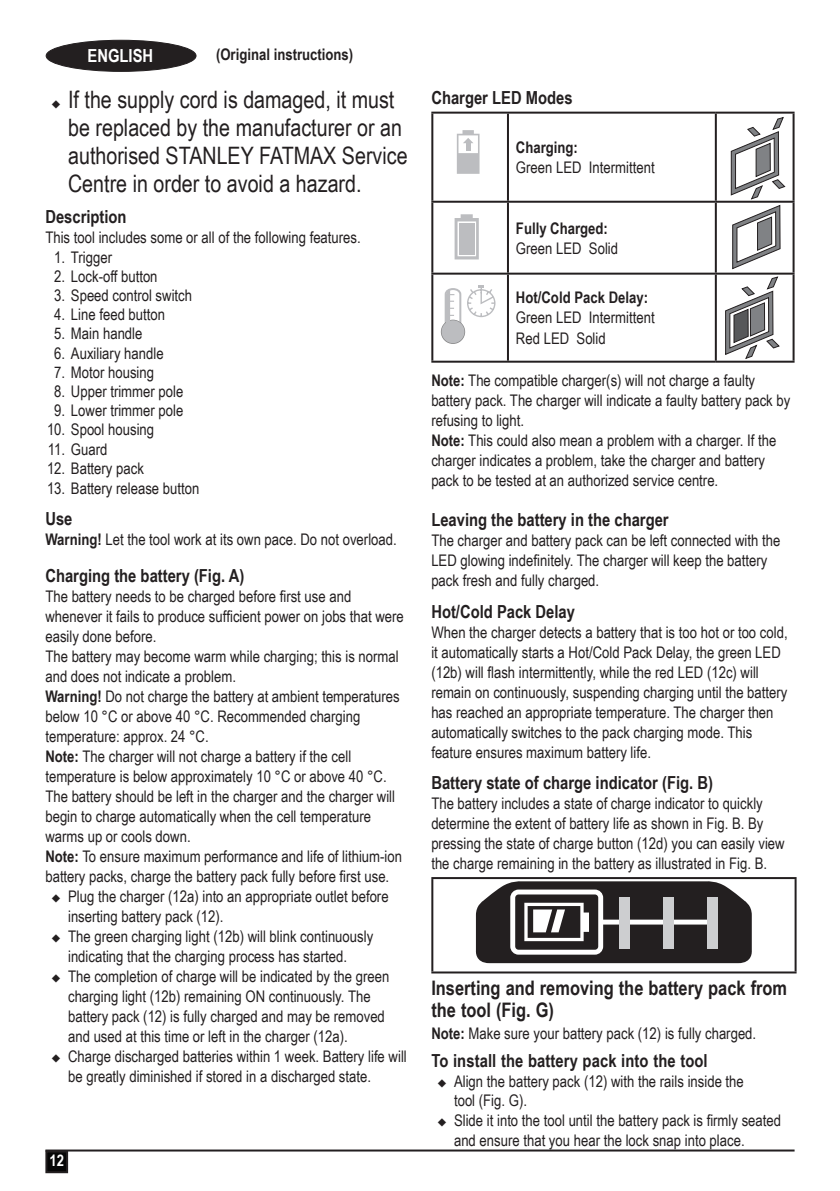
<style>
.page{position:relative;width:840px;height:1191px;background:#fff}
.page>*{position:absolute;margin:0;border:0;box-sizing:border-box;transform-origin:0 0}
.bullet1{font:24px/28px "Arial Narrow";color:#231f20}
.H_-_Main{font:700 20px/22px "Arial Narrow";color:#231f20}
.H_-_Subhead1{font:700 18px "Arial Narrow";color:#231f20}
.body{font:700 18px "Arial Narrow";color:#231f20}
.t1{font:700 18px "Arial Narrow";color:#fff}
.body-2{font:16px/20px "Arial Narrow";color:#231f20}
.bullet1-2{font:16px/20px "Arial Narrow";color:#231f20}
.list{font:16px "Arial Narrow";color:#231f20}
.body-3{font:700 16px "Arial Narrow";color:#231f20}
.B_-__Base{font:16px "Arial Narrow";color:#231f20}
.t2{font:700 16px "Arial Narrow";color:#fff}
.s1{font-weight:700}
</style>
<div class="page">
<hr style="left:45px;top:1149px;width:749px;height:2px;background:#231f20">
<div style="left:46px;top:1151px;width:21px;height:21px;background:#060606"></div>
<div style="left:45px;top:1150px;width:23px;height:23px;border:2px solid #231f20"></div>
<div style="left:46px;top:40px;width:150px;height:31px;background:#231f20;border-radius:50%"></div>
<div style="left:46px;top:40px;width:150px;height:32px;border:1px solid #231f20;border-radius:50%"></div>
<hr style="left:431px;top:112px;width:76px;height:2px;background:#231f20">
<hr style="left:431px;top:114px;width:2px;height:87px;background:#231f20">
<hr style="left:507px;top:112px;width:208px;height:2px;background:#231f20">
<hr style="left:506px;top:114px;width:2px;height:87px;background:#231f20">
<hr style="left:715px;top:112px;width:79px;height:2px;background:#231f20">
<hr style="left:714px;top:114px;width:2px;height:87px;background:#231f20">
<hr style="left:792px;top:114px;width:2px;height:87px;background:#231f20">
<hr style="left:431px;top:201px;width:76px;height:2px;background:#231f20">
<hr style="left:431px;top:203px;width:2px;height:70px;background:#231f20">
<hr style="left:507px;top:201px;width:208px;height:2px;background:#231f20">
<hr style="left:506px;top:203px;width:2px;height:70px;background:#231f20">
<hr style="left:715px;top:201px;width:79px;height:2px;background:#231f20">
<hr style="left:714px;top:203px;width:2px;height:70px;background:#231f20">
<hr style="left:792px;top:203px;width:2px;height:70px;background:#231f20">
<hr style="left:431px;top:273px;width:76px;height:2px;background:#231f20">
<hr style="left:431px;top:275px;width:2px;height:86px;background:#231f20">
<hr style="left:507px;top:273px;width:208px;height:2px;background:#231f20">
<hr style="left:506px;top:275px;width:2px;height:86px;background:#231f20">
<hr style="left:715px;top:273px;width:79px;height:2px;background:#231f20">
<hr style="left:714px;top:275px;width:2px;height:86px;background:#231f20">
<hr style="left:792px;top:275px;width:2px;height:86px;background:#231f20">
<hr style="left:431px;top:361px;width:76px;height:2px;background:#231f20">
<hr style="left:507px;top:361px;width:208px;height:2px;background:#231f20">
<hr style="left:715px;top:361px;width:79px;height:2px;background:#231f20">
<hr style="left:431px;top:877px;width:365px;height:2px;background:#231f20">
<hr style="left:431px;top:879px;width:2px;height:92px;background:#231f20">
<hr style="left:794px;top:879px;width:2px;height:92px;background:#231f20">
<hr style="left:431px;top:971px;width:365px;height:2px;background:#231f20">
<svg style="left:475px;top:881px;width:276px;height:82px"></svg>
<div style="left:618px;top:897px;width:11px;height:51px;background:#cdced0"></div>
<div style="left:662px;top:897px;width:11px;height:51px;background:#cdced0"></div>
<div style="left:706px;top:897px;width:11px;height:51px;background:#cdced0"></div>
<svg style="left:730px;top:117px;width:55px;height:152px"></svg>
<svg style="left:725px;top:276px;width:54px;height:83px"></svg>
<svg style="left:440px;top:320px;width:25px;height:24px"></svg>
<div style="left:441px;top:320px;width:23px;height:23px;background:#bcbdc0;border-radius:50%"></div>
<svg style="left:443px;top:285px;width:53px;height:46px"></svg>
<svg style="left:454px;top:214px;width:24px;height:45px"></svg>
<div style="left:459px;top:223px;width:15px;height:32px;background:#bcbdc0"></div>
<svg style="left:456px;top:130px;width:23px;height:44px"></svg>
<p class="t1" style="left:87px;top:42px;width:67px">ENGLISH</p>
<p class="body-3" style="left:216px;top:42px;width:139px">(Original instructions)</p>
<p class="bullet1" style="left:68px;top:85px;width:341px;text-indent:-17px">◆ If the supply cord is damaged, it must be replaced by the manufacturer or an authorised STANLEY FATMAX Service Centre in order to avoid a hazard.</p>
<p class="body" style="left:45px;top:203px;width:83px">Description</p>
<p class="body-2" style="left:45px;top:227px;width:317px">This tool includes some or all of the following features.</p>
<p class="list" style="left:54px;top:245px;width:59px">1. Trigger</p>
<p class="list" style="left:54px;top:264px;width:105px">2. Lock‑off button</p>
<p class="list" style="left:54px;top:283px;width:139px">3. Speed control switch</p>
<p class="list" style="left:54px;top:303px;width:112px">4. Line feed button</p>
<p class="list" style="left:54px;top:322px;width:90px">5. Main handle</p>
<p class="list" style="left:54px;top:341px;width:111px">6. Auxiliary handle</p>
<p class="list" style="left:54px;top:360px;width:101px">7. Motor housing</p>
<p class="list" style="left:54px;top:379px;width:130px">8. Upper trimmer pole</p>
<p class="list" style="left:54px;top:399px;width:130px">9. Lower trimmer pole</p>
<p class="list" style="left:47px;top:418px;width:109px">10. Spool housing</p>
<p class="list" style="left:48px;top:437px;width:61px">11. Guard</p>
<p class="list" style="left:47px;top:456px;width:98px">12. Battery pack</p>
<p class="list" style="left:47px;top:476px;width:154px">13. Battery release button</p>
<p class="body" style="left:45px;top:505px;width:29px">Use</p>
<p class="body-2" style="left:45px;top:529px;width:353px"><span class="s1">Warning!</span> Let the tool work at its own pace. Do not overload.</p>
<p class="body" style="left:45px;top:562px;width:200px">Charging the battery (Fig. A)</p>
<p class="body-2" style="left:45px;top:586px;width:360px">The battery needs to be charged before first use and whenever it fails to produce sufficient power on jobs that were easily done before.<br>The battery may become warm while charging; this is normal and does not indicate a problem.</p>
<p class="body-2" style="left:45px;top:686px;width:355px"><span class="s1">Warning!</span> Do not charge the battery at ambient temperatures below 10 °C or above 40 °C. Recommended charging temperature: approx. 24 °C.</p>
<p class="body-2" style="left:45px;top:746px;width:342px"><span class="s1">Note:</span> The charger will not charge a battery if the cell temperature is below approximately 10 °C or above 40 °C.</p>
<p class="body-2" style="left:45px;top:786px;width:351px">The battery should be left in the charger and the charger will begin to charge automatically when the cell temperature warms up or cools down.</p>
<p class="bullet1-2" style="left:45px;top:846px;width:358px"><span class="s1">Note:</span> To ensure maximum performance and life of lithium-ion battery packs, charge the battery pack fully before first use.</p>
<p class="bullet1-2" style="left:68px;top:886px;width:322px;text-indent:-17px">◆ Plug the charger (12a) into an appropriate outlet before inserting battery pack (12).</p>
<p class="bullet1-2" style="left:51px;top:926px;width:323px;text-align:center">◆ The green charging light (12b) will blink continuously indicating that the charging process has started.</p>
<p class="bullet1-2" style="left:68px;top:966px;width:322px;text-indent:-17px">◆ The completion of charge will be indicated by the green charging light (12b) remaining ON continuously. The battery pack (12) is fully charged and may be removed and used at this time or left in the charger (12a).</p>
<p class="bullet1-2" style="left:68px;top:1046px;width:340px;text-indent:-17px">◆ Charge discharged batteries within 1 week. Battery life will be greatly diminished if stored in a discharged state.</p>
<p class="t2" style="left:49px;top:1148px;width:16px">12</p>
<p class="body" style="left:431px;top:84px;width:143px">Charger LED Modes</p>
<p class="body-3" style="left:515px;top:135px;width:63px">Charging:</p>
<p class="body-2" style="left:515px;top:157px;width:140px">Green LED Intermittent</p>
<p class="body-3" style="left:515px;top:216px;width:93px">Fully Charged:</p>
<p class="body-2" style="left:515px;top:237px;width:104px">Green LED Solid</p>
<p class="body-3" style="left:515px;top:286px;width:133px">Hot/Cold Pack Delay:</p>
<p class="body-2" style="left:515px;top:307px;width:140px">Green LED Intermittent</p>
<p class="body-2" style="left:515px;top:327px;width:91px">Red LED Solid</p>
<p class="body-2" style="left:431px;top:370px;width:360px"><span class="s1">Note:</span> The compatible charger(s) will not charge a faulty battery pack. The charger will indicate a faulty battery pack by refusing to light.</p>
<p class="body-2" style="left:431px;top:430px;width:346px"><span class="s1">Note:</span> This could also mean a problem with a charger. If the charger indicates a problem, take the charger and battery pack to be tested at an authorized service centre.</p>
<p class="H_-_Subhead1" style="left:431px;top:506px;width:239px">Leaving the battery in the charger</p>
<p class="body-2" style="left:431px;top:530px;width:350px">The charger and battery pack can be left connected with the<br>LED glowing indefinitely. The charger will keep the battery pack fresh and fully charged.</p>
<p class="H_-_Subhead1" style="left:431px;top:597px;width:145px">Hot/Cold Pack Delay</p>
<p class="body-2" style="left:431px;top:621px;width:357px">When the charger detects a battery that is too hot or too cold, it automatically starts a Hot/Cold Pack Delay, the green LED (12b) will flash intermittently, while the red LED (12c) will remain on continuously, suspending charging until the battery has reached an appropriate temperature. The charger then automatically switches to the pack charging mode. This feature ensures maximum battery life.</p>
<p class="H_-_Subhead1" style="left:431px;top:769px;width:283px">Battery state of charge indicator (Fig. B)</p>
<p class="body-2" style="left:431px;top:793px;width:354px">The battery includes a state of charge indicator to quickly determine the extent of battery life as shown in Fig. B. By pressing the state of charge button (12d) you can easily view the charge remaining in the battery as illustrated in Fig. B.</p>
<p class="H_-_Main" style="left:431px;top:976px;width:357px">Inserting and removing the battery pack from the tool (Fig. G)</p>
<p class="B_-__Base" style="left:431px;top:1021px;width:326px"><span class="s1">Note:</span> Make sure your battery pack (12) is fully charged.</p>
<p class="H_-_Subhead1" style="left:431px;top:1046px;width:278px">To install the battery pack into the tool</p>
<p class="bullet1-2" style="left:454px;top:1070px;width:291px;line-height:19.2px;text-indent:-17px">◆ Align the battery pack (12) with the rails inside the tool (Fig. G).</p>
<p class="bullet1-2" style="left:454px;top:1109px;width:328px;text-indent:-17px">◆ Slide it into the tool until the battery pack is firmly seated and ensure that you hear the lock snap into place.</p>
</div>
